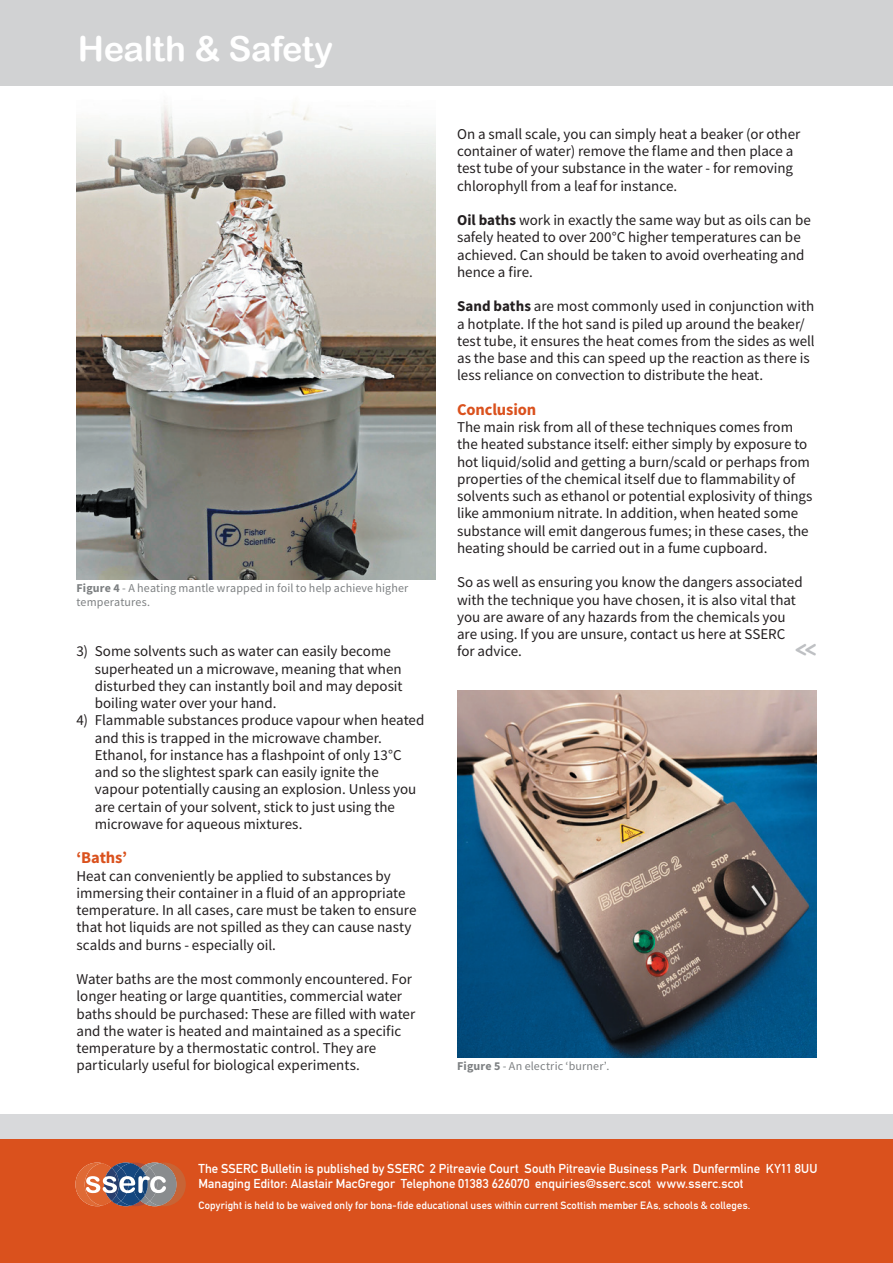
<style>
.page{position:relative;width:893px;height:1263px;background:#fff}
.page>*{position:absolute;margin:0;border:0;box-sizing:border-box;transform-origin:0 0}
.t1{font:34.5px "Arial Rounded MT Bold";letter-spacing:-.015em;color:#fff}
.t2{font:700 24.15px "Monoglyceride";color:#bec0c3;scale:.87 1}
.t3{font:700 16.5px "Source Sans Pro";letter-spacing:-.005em;color:#da511d}
.t4{font:15px/17.2px "Source Sans Pro";letter-spacing:-.005em;color:#231f20}
.t5{font:700 12.75px/15px "DIN Alternate";letter-spacing:.005em;color:#fff}
.t6{font:12px/13.5px "Source Sans Pro";letter-spacing:.01em;color:#7d8082}
.t7{font:700 10.5px "DIN Alternate";letter-spacing:.015em;color:#fff}
.s1{font-weight:700}
</style>
<div class="page">
<div style="left:0;top:0;width:893px;height:85px;background:#d1d2d3"></div>
<div style="left:0;top:1114px;width:893px;height:26px;background:#d8d9db"></div>
<div style="left:0;top:1140px;width:893px;height:123px;background:#da511d"></div>
<svg style="left:75px;top:1162px;width:111px;height:44px;background:#a27a72"></svg>
<img style="left:77px;top:105px;width:359px;height:474px">
<img style="left:457px;top:690px;width:359px;height:368px">
<h1 class="t1" style="left:78px;top:29px;width:257px">Health &amp; Safety</h1>
<p class="t6" style="left:77px;top:581px;width:333px"><span class="s1">Figure 4</span> - A heating mantle wrapped in foil to help achieve higher temperatures.</p>
<p class="t4" style="left:95px;top:643px;width:309px;text-indent:-18px">3) Some solvents such as water can easily become superheated un a microwave, meaning that when disturbed they can instantly boil and may deposit boiling water over your hand.</p>
<p class="t4" style="left:95px;top:712px;width:331px;text-indent:-18px">4) Flammable substances produce vapour when heated and this is trapped in the microwave chamber.<br>Ethanol, for instance has a flashpoint of only 13°C and so the slightest spark can easily ignite the vapour potentially causing an explosion. Unless you are certain of your solvent, stick to just using the microwave for aqueous mixtures.</p>
<p class="t3" style="left:77px;top:847px;width:52px">‘Baths’</p>
<p class="t4" style="left:77px;top:867px;width:342px">Heat can conveniently be applied to substances by immersing their container in a fluid of an appropriate temperature. In all cases, care must be taken to ensure that hot liquids are not spilled as they can cause nasty scalds and burns - especially oil.</p>
<p class="t4" style="left:77px;top:970px;width:340px">Water baths are the most commonly encountered. For longer heating or large quantities, commercial water baths should be purchased: These are filled with water and the water is heated and maintained as a specific temperature by a thermostatic control. They are particularly useful for biological experiments.</p>
<p class="t4" style="left:457px;top:125px;width:345px">On a small scale, you can simply heat a beaker (or other container of water) remove the flame and then place a test tube of your substance in the water - for removing chlorophyll from a leaf for instance.</p>
<p class="t4" style="left:457px;top:211px;width:355px"><span class="s1">Oil baths</span> work in exactly the same way but as oils can be safely heated to over 200°C higher temperatures can be achieved. Can should be taken to avoid overheating and hence a fire.</p>
<p class="t4" style="left:457px;top:298px;width:359px"><span class="s1">Sand baths</span> are most commonly used in conjunction with a hotplate. If the hot sand is piled up around the beaker/ test tube, it ensures the heat comes from the sides as well as the base and this can speed up the reaction as there is less reliance on convection to distribute the heat.</p>
<p class="t3" style="left:457px;top:398px;width:81px">Conclusion</p>
<p class="t4" style="left:457px;top:418px;width:357px">The main risk from all of these techniques comes from the heated substance itself: either simply by exposure to hot liquid/solid and getting a burn/scald or perhaps from properties of the chemical itself due to flammability of solvents such as ethanol or potential explosivity of things like ammonium nitrate. In addition, when heated some substance will emit dangerous fumes; in these cases, the heating should be carried out in a fume cupboard.</p>
<p class="t4" style="left:457px;top:574px;width:347px">So as well as ensuring you know the dangers associated with the technique you have chosen, it is also vital that you are aware of any hazards from the chemicals you are using. If you are unsure, contact us here at SSERC for advice.</p>
<h2 class="t2" style="left:795px;top:633px;width:26px">&lt;&lt;</h2>
<p class="t6" style="left:457px;top:1059px;width:154px"><span class="s1">Figure 5</span> - An electric ‘burner’.</p>
<p class="t5" style="left:198px;top:1160px;width:620px">The SSERC Bulletin is published by SSERC 2 Pitreavie Court South Pitreavie Business Park Dunfermline KY11 8UU<br>Managing Editor: Alastair MacGregor Telephone 01383 626070 enquiries@sserc.scot www.sserc.scot</p>
<p class="t7" style="left:198px;top:1197px;width:553px">Copyright is held to be waived only for bona-fide educational uses within current Scottish member EAs, schools &amp; colleges.</p>
</div>
